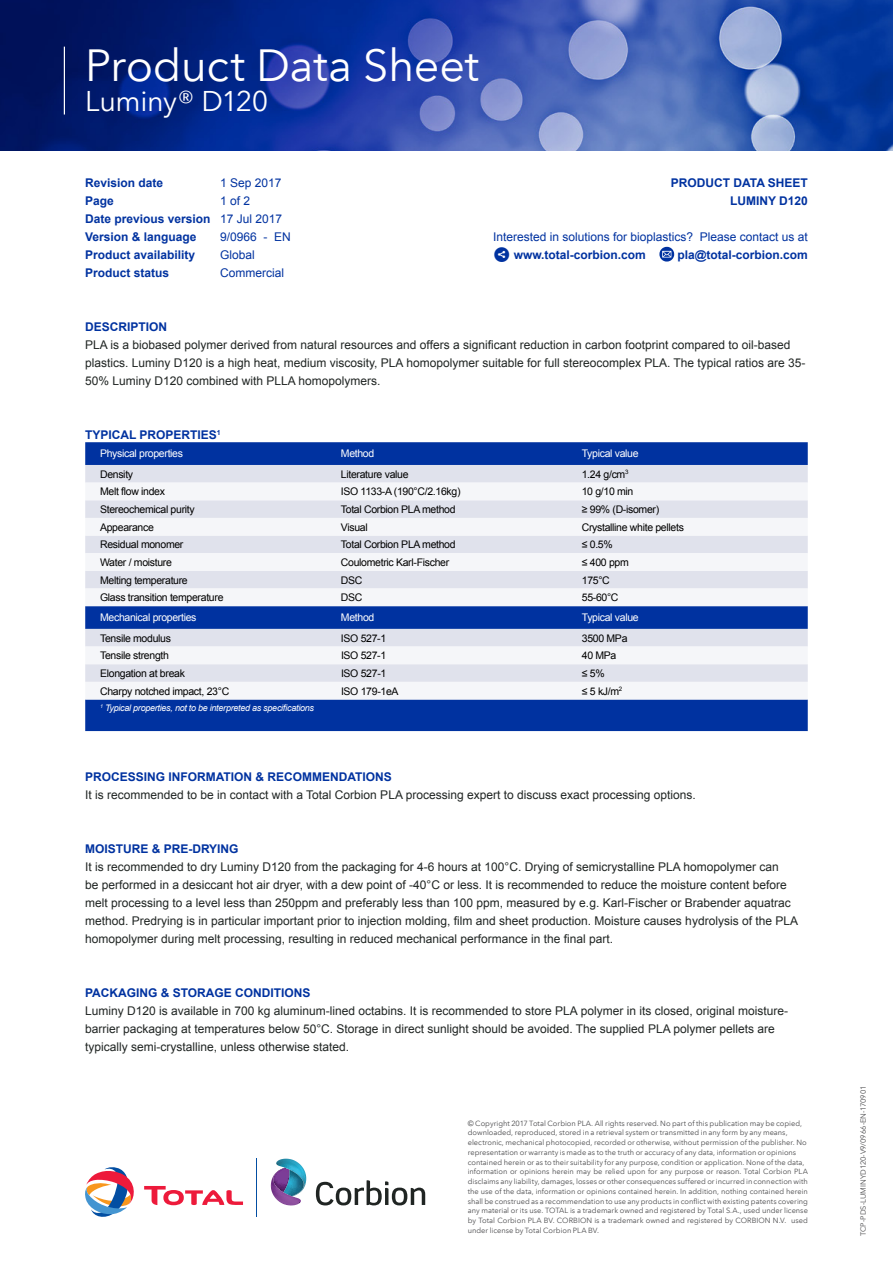
<style>
.page{position:relative;width:893px;height:1263px;background:#fff}
.page>*{position:absolute;margin:0;border:0;box-sizing:border-box;transform-origin:0 0}
.t1{font:45px "Avenir Next LT Pro";letter-spacing:-.01em;color:#fff}
.t2{font:28.5px "Avenir Next LT Pro";letter-spacing:-.015em;color:#fff}
.t3{font:12px/18px "Arial";color:#202523}
.t4{font:700 12px/18px "Arial";color:#0032a0;text-align:right}
.t5{font:12px/18px "Arial";color:#0032a0}
.t6{font:10.5px "Arial";letter-spacing:-.03em;color:#000}
.t7{font:10.5px "Arial";letter-spacing:-.03em;color:#fff}
.t8{font:italic 9px "Arial";letter-spacing:-.03em;color:#fff}
.t9{font:7.5px/9.8px "Avenir Next LT Pro";color:#4d4d4f}
.s1{font-weight:400}
.s2{font-family:"Socialico";font-size:21px}
.s3{font-weight:700}
</style>
<div class="page">
<img style="left:0;top:0;width:893px;height:151px">
<hr style="left:256px;top:1159px;width:1px;height:58px;background:#034ea2">
<svg style="left:144px;top:1186px;width:99px;height:19px"></svg>
<svg style="left:85px;top:1167px;width:49px;height:50px"></svg>
<svg style="left:271px;top:1159px;width:35px;height:46px"></svg>
<svg style="left:316px;top:1180px;width:109px;height:25px"></svg>
<svg style="left:659px;top:247px;width:15px;height:15px"></svg>
<hr style="left:64px;top:47px;width:1px;height:68px;background:#fff">
<div style="left:85px;top:442px;width:723px;height:289px;background:#0032a0"></div>
<div style="left:85px;top:465px;width:723px;height:18px;background:#e0e2ec"></div>
<svg style="left:85px;top:483px;width:723px;height:216px"></svg>
<h1 class="t1" style="left:85px;top:38px;width:396px">Product Data Sheet</h1>
<h2 class="t2" style="left:85px;top:84px;width:185px">Luminy® D120</h2>
<p class="t4" style="left:85px;top:174px;width:80px">Revision date</p>
<p class="t5" style="left:220px;top:173px;width:63px">1 Sep 2017</p>
<p class="t4" style="left:85px;top:192px;width:30px">Page</p>
<p class="t4" style="left:85px;top:192px;width:199px;text-align:left;text-indent:135px"><span class="s1">1 of 2<br></span>Date previous version <span class="s1">17 Jul 2017<br></span>Version &amp; language</p>
<p class="t5" style="left:220px;top:227px;width:72px">9/0966 - EN</p>
<p class="t4" style="left:85px;top:246px;width:112px">Product availability</p>
<p class="t5" style="left:220px;top:245px;width:36px">Global</p>
<p class="t4" style="left:85px;top:264px;width:86px">Product status</p>
<p class="t5" style="left:220px;top:263px;width:65px">Commercial</p>
<p class="t4" style="left:671px;top:174px;width:139px">PRODUCT DATA SHEET<br>LUMINY D120</p>
<p class="t5" style="left:493px;top:227px;width:316px">Interested in solutions for bioplastics? Please contact us at<br><span class="s2">2</span> <span class="s3">www.total-corbion.com</span></p>
<p class="t4" style="left:678px;top:246px;width:132px">pla@total-corbion.com</p>
<p class="t4" style="left:85px;top:318px;width:84px">DESCRIPTION</p>
<p class="t3" style="left:85px;top:335px;width:722px">PLA is a biobased polymer derived from natural resources and offers a significant reduction in carbon footprint compared to oil-based plastics. Luminy D120 is a high heat, medium viscosity, PLA homopolymer suitable for full stereocomplex PLA. The typical ratios are 35-<br>50% Luminy D120 combined with PLLA homopolymers.</p>
<p class="t4" style="left:85px;top:426px;width:137px">TYPICAL PROPERTIES<sup>1</sup></p>
<p class="t7" style="left:100px;top:447px;width:85px">Physical properties</p>
<p class="t7" style="left:341px;top:447px;width:35px">Method</p>
<p class="t7" style="left:582px;top:447px;width:58px">Typical value</p>
<p class="t6" style="left:100px;top:467px;width:35px">Density</p>
<p class="t6" style="left:341px;top:467px;width:69px">Literature value</p>
<p class="t6" style="left:582px;top:467px;width:48px">1.24 g/cm<sup>3</sup></p>
<p class="t6" style="left:100px;top:485px;width:67px">Melt flow index</p>
<p class="t6" style="left:341px;top:485px;width:121px">ISO 1133-A (190°C/2.16kg)</p>
<p class="t6" style="left:582px;top:485px;width:53px">10 g/10 min</p>
<p class="t6" style="left:100px;top:502px;width:96px">Stereochemical purity</p>
<p class="t6" style="left:341px;top:502px;width:116px">Total Corbion PLA method</p>
<p class="t6" style="left:582px;top:502px;width:79px">≥ 99% (D-isomer)</p>
<p class="t6" style="left:100px;top:520px;width:55px">Appearance</p>
<p class="t6" style="left:341px;top:520px;width:28px">Visual</p>
<p class="t6" style="left:582px;top:520px;width:104px">Crystalline white pellets</p>
<p class="t6" style="left:100px;top:538px;width:85px">Residual monomer</p>
<p class="t6" style="left:341px;top:538px;width:116px">Total Corbion PLA method</p>
<p class="t6" style="left:582px;top:538px;width:33px">≤ 0.5%</p>
<p class="t6" style="left:100px;top:555px;width:73px">Water / moisture</p>
<p class="t6" style="left:341px;top:555px;width:110px">Coulometric Karl-Fischer</p>
<p class="t6" style="left:582px;top:555px;width:49px">≤ 400 ppm</p>
<p class="t6" style="left:100px;top:573px;width:89px">Melting temperature</p>
<p class="t6" style="left:341px;top:573px;width:23px">DSC</p>
<p class="t6" style="left:582px;top:573px;width:30px">175°C</p>
<p class="t6" style="left:100px;top:591px;width:125px">Glass transition temperature</p>
<p class="t6" style="left:341px;top:591px;width:23px">DSC</p>
<p class="t6" style="left:582px;top:591px;width:38px">55-60°C</p>
<p class="t7" style="left:100px;top:611px;width:98px">Mechanical properties</p>
<p class="t7" style="left:341px;top:611px;width:35px">Method</p>
<p class="t7" style="left:582px;top:611px;width:58px">Typical value</p>
<p class="t6" style="left:100px;top:631px;width:72px">Tensile modulus</p>
<p class="t6" style="left:341px;top:631px;width:47px">ISO 527-1</p>
<p class="t6" style="left:582px;top:631px;width:47px">3500 MPa</p>
<p class="t6" style="left:100px;top:649px;width:70px">Tensile strength</p>
<p class="t6" style="left:341px;top:649px;width:47px">ISO 527-1</p>
<p class="t6" style="left:582px;top:649px;width:36px">40 MPa</p>
<p class="t6" style="left:100px;top:666px;width:86px">Elongation at break</p>
<p class="t6" style="left:341px;top:666px;width:47px">ISO 527-1</p>
<p class="t6" style="left:582px;top:666px;width:24px">≤ 5%</p>
<p class="t6" style="left:100px;top:684px;width:131px">Charpy notched impact, 23°C</p>
<p class="t6" style="left:341px;top:684px;width:59px">ISO 179-1eA</p>
<p class="t6" style="left:582px;top:684px;width:42px">≤ 5 kJ/m<sup>2</sup></p>
<p class="t8" style="left:100px;top:702px;width:216px"><sup>1</sup> Typical properties, not to be interpreted as specifications</p>
<p class="t4" style="left:85px;top:768px;width:308px">PROCESSING INFORMATION &amp; RECOMMENDATIONS</p>
<p class="t3" style="left:85px;top:785px;width:612px">It is recommended to be in contact with a Total Corbion PLA processing expert to discuss exact processing options.</p>
<p class="t4" style="left:85px;top:840px;width:155px">MOISTURE &amp; PRE-DRYING</p>
<p class="t3" style="left:85px;top:857px;width:714px">It is recommended to dry Luminy D120 from the packaging for 4-6 hours at 100°C. Drying of semicrystalline PLA homopolymer can<br>be performed in a desiccant hot air dryer, with a dew point of -40°C or less. It is recommended to reduce the moisture content before melt processing to a level less than 250ppm and preferably less than 100 ppm, measured by e.g. Karl-Fischer or Brabender aquatrac method. Predrying is in particular important prior to injection molding, film and sheet production. Moisture causes hydrolysis of the PLA homopolymer during melt processing, resulting in reduced mechanical performance in the final part.</p>
<p class="t4" style="left:85px;top:984px;width:227px">PACKAGING &amp; STORAGE CONDITIONS</p>
<p class="t3" style="left:85px;top:1001px;width:704px">Luminy D120 is available in 700 kg aluminum-lined octabins. It is recommended to store PLA polymer in its closed, original moisture&shy;barrier packaging at temperatures below 50°C. Storage in direct sunlight should be avoided. The supplied PLA polymer pellets are typically semi-crystalline, unless otherwise stated.</p>
<p class="t9" style="left:468px;top:1118px;width:342px">© Copyright 2017 Total Corbion PLA. All rights reserved. No part of this publication may be copied, downloaded, reproduced, stored in a retrieval system or transmitted in any form by any means, electronic, mechanical photocopied, recorded or otherwise, without permission of the publisher. No representation or warranty is made as to the truth or accuracy of any data, information or opinions contained herein or as to their suitability for any purpose, condition or application. None of the data, information or opinions herein may be relied upon for any purpose or reason. Total Corbion PLA disclaims any liability, damages, losses or other consequences suffered or incurred in connection with the use of the data, information or opinions contained herein. In addition, nothing contained herein shall be construed as a recommendation to use any products in conflict with existing patents covering any material or its use. TOTAL is a trademark owned and registered by Total S.A., used under license by Total Corbion PLA BV. CORBION is a trademark owned and registered by CORBION N.V. used under license by Total Corbion PLA BV.</p>
<p class="t9" style="left:858px;top:1236px;width:152px;rotate:-90deg">TCP-PDS-LUMINYD120-V9/0966-EN-170901</p>
</div>
